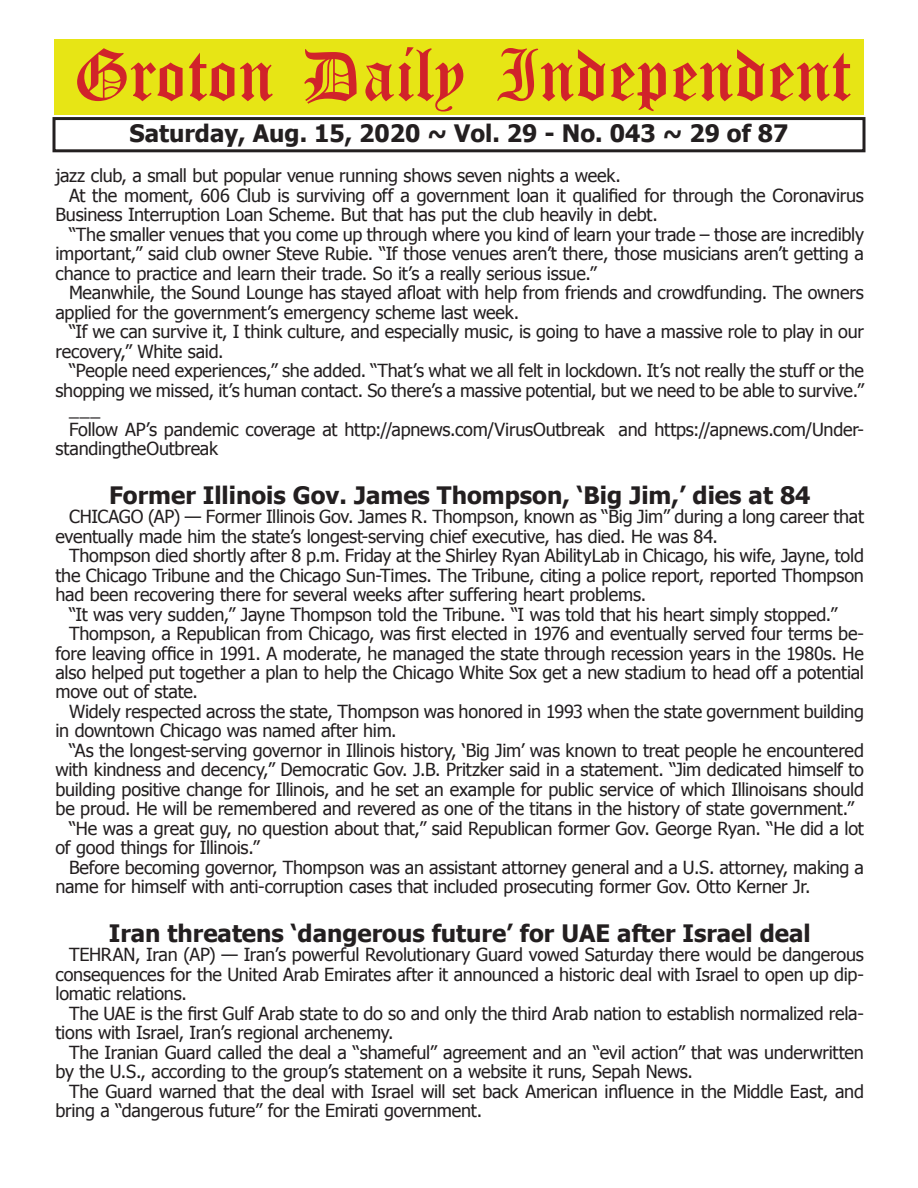
<style>
.page{position:relative;width:918px;height:1188px;background:#fff}
.page>*{position:absolute;margin:0;border:0;box-sizing:border-box;transform-origin:0 0}
.t1{font:54px "Old English Five";color:#d1232a}
.t2{font:700 24px "Tahoma";color:#231f20}
.t3{font:18px/19.5px "Tahoma";letter-spacing:-.015em;color:#231f20}
</style>
<div class="page">
<div style="left:52px;top:117px;width:814px;height:35px;border:3px solid #231f20"></div>
<div style="left:54px;top:40px;width:810px;height:75px;background:#e7e515"></div>
<h1 class="t1" style="left:73px;top:50px;width:779px">Groton Daily Independent</h1>
<h2 class="t2" style="left:130px;top:116px;width:660px">Saturday, Aug. 15, 2020 ~ Vol. 29 - No. 043 ~ 29 of 87</h2>
<p class="t3" style="left:56px;top:165px;width:567px">jazz club, a small but popular venue running shows seven nights a week.</p>
<p class="t3" style="left:69px;top:185px;width:796px">At the moment, 606 Club is surviving off a government loan it qualified for through the Coronavirus</p>
<p class="t3" style="left:56px;top:204px;width:604px">Business Interruption Loan Scheme. But that has put the club heavily in debt.</p>
<p class="t3" style="left:69px;top:224px;width:797px">“The smaller venues that you come up through where you kind of learn your trade – those are incredibly</p>
<p class="t3" style="left:56px;top:243px;width:810px">important,” said club owner Steve Rubie. “If those venues aren’t there, those musicians aren’t getting a</p>
<p class="t3" style="left:56px;top:263px;width:543px">chance to practice and learn their trade. So it’s a really serious issue.”</p>
<p class="t3" style="left:69px;top:282px;width:796px">Meanwhile, the Sound Lounge has stayed afloat with help from friends and crowdfunding. The owners</p>
<p class="t3" style="left:56px;top:302px;width:465px">applied for the government’s emergency scheme last week.</p>
<p class="t3" style="left:69px;top:321px;width:797px">“If we can survive it, I think culture, and especially music, is going to have a massive role to play in our</p>
<p class="t3" style="left:56px;top:341px;width:170px">recovery,” White said.</p>
<p class="t3" style="left:69px;top:360px;width:797px">“People need experiences,” she added. “That’s what we all felt in lockdown. It’s not really the stuff or the</p>
<p class="t3" style="left:56px;top:380px;width:810px">shopping we missed, it’s human contact. So there’s a massive potential, but we need to be able to survive.”</p>
<p class="t3" style="left:69px;top:399px;width:33px">___</p>
<p class="t3" style="left:69px;top:419px;width:796px">Follow AP’s pandemic coverage at http://apnews.com/VirusOutbreak and https://apnews.com/Under-</p>
<p class="t3" style="left:56px;top:438px;width:164px">standingtheOutbreak</p>
<h2 class="t2" style="left:109px;top:478px;width:703px">Former Illinois Gov. James Thompson, ‘Big Jim,’ dies at 84</h2>
<p class="t3" style="left:56px;top:506px;width:810px;text-indent:14px">CHICAGO (AP) — Former Illinois Gov. James R. Thompson, known as “Big Jim” during a long career that eventually made him the state’s longest-serving chief executive, has died. He was 84.</p>
<p class="t3" style="left:56px;top:545px;width:810px;text-align:justify;text-indent:14px">Thompson died shortly after 8 p.m. Friday at the Shirley Ryan AbilityLab in Chicago, his wife, Jayne, told the Chicago Tribune and the Chicago Sun-Times. The Tribune, citing a police report, reported Thompson had been recovering there for several weeks after suffering heart problems.</p>
<p class="t3" style="left:69px;top:603px;width:770px">“It was very sudden,” Jayne Thompson told the Tribune. “I was told that his heart simply stopped.”</p>
<p class="t3" style="left:69px;top:623px;width:796px">Thompson, a Republican from Chicago, was first elected in 1976 and eventually served four terms be-</p>
<p class="t3" style="left:56px;top:642px;width:810px">fore leaving office in 1991. A moderate, he managed the state through recession years in the 1980s. He</p>
<p class="t3" style="left:56px;top:662px;width:810px">also helped put together a plan to help the Chicago White Sox get a new stadium to head off a potential</p>
<p class="t3" style="left:56px;top:681px;width:144px">move out of state.</p>
<p class="t3" style="left:69px;top:701px;width:796px">Widely respected across the state, Thompson was honored in 1993 when the state government building</p>
<p class="t3" style="left:56px;top:720px;width:343px">in downtown Chicago was named after him.</p>
<p class="t3" style="left:69px;top:740px;width:797px">“As the longest-serving governor in Illinois history, ‘Big Jim’ was known to treat people he encountered</p>
<p class="t3" style="left:56px;top:759px;width:810px">with kindness and decency,” Democratic Gov. J.B. Pritzker said in a statement. “Jim dedicated himself to</p>
<p class="t3" style="left:56px;top:779px;width:810px">building positive change for Illinois, and he set an example for public service of which Illinoisans should</p>
<p class="t3" style="left:56px;top:798px;width:800px">be proud. He will be remembered and revered as one of the titans in the history of state government.”</p>
<p class="t3" style="left:69px;top:818px;width:796px">“He was a great guy, no question about that,” said Republican former Gov. George Ryan. “He did a lot</p>
<p class="t3" style="left:56px;top:837px;width:206px">of good things for Illinois.”</p>
<p class="t3" style="left:69px;top:857px;width:797px">Before becoming governor, Thompson was an assistant attorney general and a U.S. attorney, making a</p>
<p class="t3" style="left:56px;top:876px;width:757px">name for himself with anti-corruption cases that included prosecuting former Gov. Otto Kerner Jr.</p>
<h2 class="t2" style="left:109px;top:916px;width:703px">Iran threatens ‘dangerous future’ for UAE after Israel deal</h2>
<p class="t3" style="left:56px;top:944px;width:810px;text-align:justify;text-indent:14px">TEHRAN, Iran (AP) — Iran’s powerful Revolutionary Guard vowed Saturday there would be dangerous consequences for the United Arab Emirates after it announced a historic deal with Israel to open up dip&shy;lomatic relations.</p>
<p class="t3" style="left:56px;top:1003px;width:810px;text-indent:14px">The UAE is the first Gulf Arab state to do so and only the third Arab nation to establish normalized rela&shy;tions with Israel, Iran’s regional archenemy.</p>
<p class="t3" style="left:56px;top:1042px;width:810px;text-indent:14px">The Iranian Guard called the deal a “shameful” agreement and an “evil action” that was underwritten by the U.S., according to the group’s statement on a website it runs, Sepah News.</p>
<p class="t3" style="left:56px;top:1081px;width:810px;text-indent:14px">The Guard warned that the deal with Israel will set back American influence in the Middle East, and bring a “dangerous future” for the Emirati government.</p>
</div>
